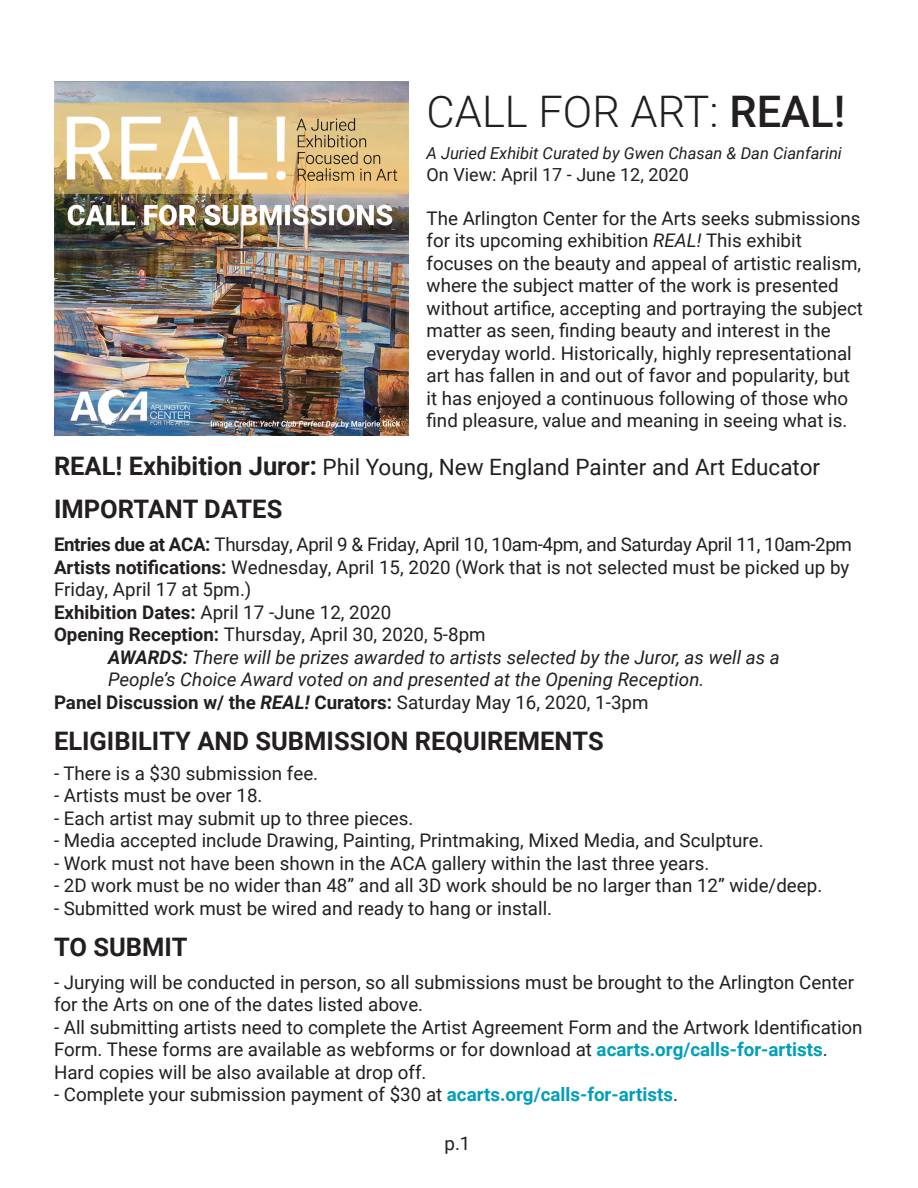
<style>
.page{position:relative;width:918px;height:1188px;background:#fff}
.page>*{position:absolute;margin:0;border:0;box-sizing:border-box;transform-origin:0 0}
.t1{font:300 43.5px "Roboto";color:#231f20}
.t2{font:700 25.5px "Roboto";color:#231f20}
.t3{font:22.5px "Roboto";color:#231f20}
.t4{font:18.75px/22.5px "Roboto";color:#231f20}
.t5{font:italic 18.75px "Roboto";color:#231f20}
.t6{font:700 18.75px "Roboto";color:#231f20}
.t7{font:18px "Roboto";color:#231f20}
.t8{font:italic 16.5px "Roboto";color:#231f20}
.s1{font-weight:500}
.s2{font-style:italic}
.s3{font-weight:700;font-size:25.5px}
.s4{font-weight:700}
.s5{font-weight:400}
.s6{font-weight:700;color:#009fba}
</style>
<div class="page">
<img style="left:54px;top:81px;width:354px;height:354px">
<p class="t1" style="left:427px;top:81px;width:420px">CALL FOR ART: <span class="s1">REAL!</span></p>
<p class="t8" style="left:427px;top:142px;width:417px">A Juried Exhibit Curated by Gwen Chasan &amp; Dan Cianfarini</p>
<p class="t7" style="left:427px;top:162px;width:264px">On View: April 17 - June 12, 2020</p>
<p class="t4" style="left:427px;top:206px;width:438px">The Arlington Center for the Arts seeks submissions for its upcoming exhibition <span class="s2">REAL!</span> This exhibit focuses on the beauty and appeal of artistic realism, where the subject matter of the work is presented without artifice, accepting and portraying the subject matter as seen, finding beauty and interest in the everyday world. Historically, highly representational art has fallen in and out of favor and popularity, but it has enjoyed a continuous following of those who find pleasure, value and meaning in seeing what is.</p>
<p class="t3" style="left:54px;top:451px;width:768px"><span class="s3">REAL! Exhibition Juror:</span> Phil Young, New England Painter and Art Educator</p>
<p class="t2" style="left:54px;top:491px;width:230px">IMPORTANT DATES</p>
<p class="t4" style="left:54px;top:532px;width:800px"><span class="s4">Entries due at ACA:</span> Thursday, April 9 &amp; Friday, April 10, 10am-4pm, and Saturday April 11, 10am-2pm <span class="s4">Artists notifications:</span> Wednesday, April 15, 2020 (Work that is not selected must be picked up by Friday, April 17 at 5pm.)<br><span class="s4">Exhibition Dates:</span> April 17 -June 12, 2020<br><span class="s4">Opening Reception:</span> Thursday, April 30, 2020, 5-8pm</p>
<p class="t5" style="left:108px;top:644px;width:673px"><span class="s4">AWARDS:</span> There will be prizes awarded to artists selected by the Juror, as well as a</p>
<p class="t5" style="left:108px;top:666px;width:598px">People’s Choice Award voted on and presented at the Opening Reception.</p>
<p class="t6" style="left:54px;top:689px;width:596px">Panel Discussion w/ the <span class="s2">REAL!</span> Curators: <span class="s5">Saturday May 16, 2020, 1-3pm</span></p>
<p class="t2" style="left:54px;top:723px;width:551px">ELIGIBILITY AND SUBMISSION REQUIREMENTS</p>
<p class="t4" style="left:54px;top:761px;width:266px">- There is a $30 submission fee.</p>
<p class="t4" style="left:54px;top:784px;width:210px">- Artists must be over 18.</p>
<p class="t4" style="left:54px;top:806px;width:361px">- Each artist may submit up to three pieces.</p>
<p class="t4" style="left:54px;top:829px;width:711px">- Media accepted include Drawing, Painting, Printmaking, Mixed Media, and Sculpture.</p>
<p class="t4" style="left:54px;top:851px;width:657px">- Work must not have been shown in the ACA gallery within the last three years.</p>
<p class="t4" style="left:54px;top:874px;width:770px">- 2D work must be no wider than 48” and all 3D work should be no larger than 12” wide/deep.</p>
<p class="t4" style="left:54px;top:896px;width:500px">- Submitted work must be wired and ready to hang or install.</p>
<p class="t2" style="left:54px;top:929px;width:135px">TO SUBMIT</p>
<p class="t4" style="left:54px;top:970px;width:802px">- Jurying will be conducted in person, so all submissions must be brought to the Arlington Center for the Arts on one of the dates listed above.</p>
<p class="t4" style="left:54px;top:1015px;width:810px">- All submitting artists need to complete the Artist Agreement Form and the Artwork Identification<br>Form. These forms are available as webforms or for download at <span class="s6">acarts.org/calls-for-artists</span>.<br>Hard copies will be also available at drop off.</p>
<p class="t4" style="left:54px;top:1083px;width:625px">- Complete your submission payment of $30 at <span class="s6">acarts.org/calls-for-artists</span>.</p>
<p class="t4" style="left:445px;top:1131px;width:27px">p.1</p>
</div>
